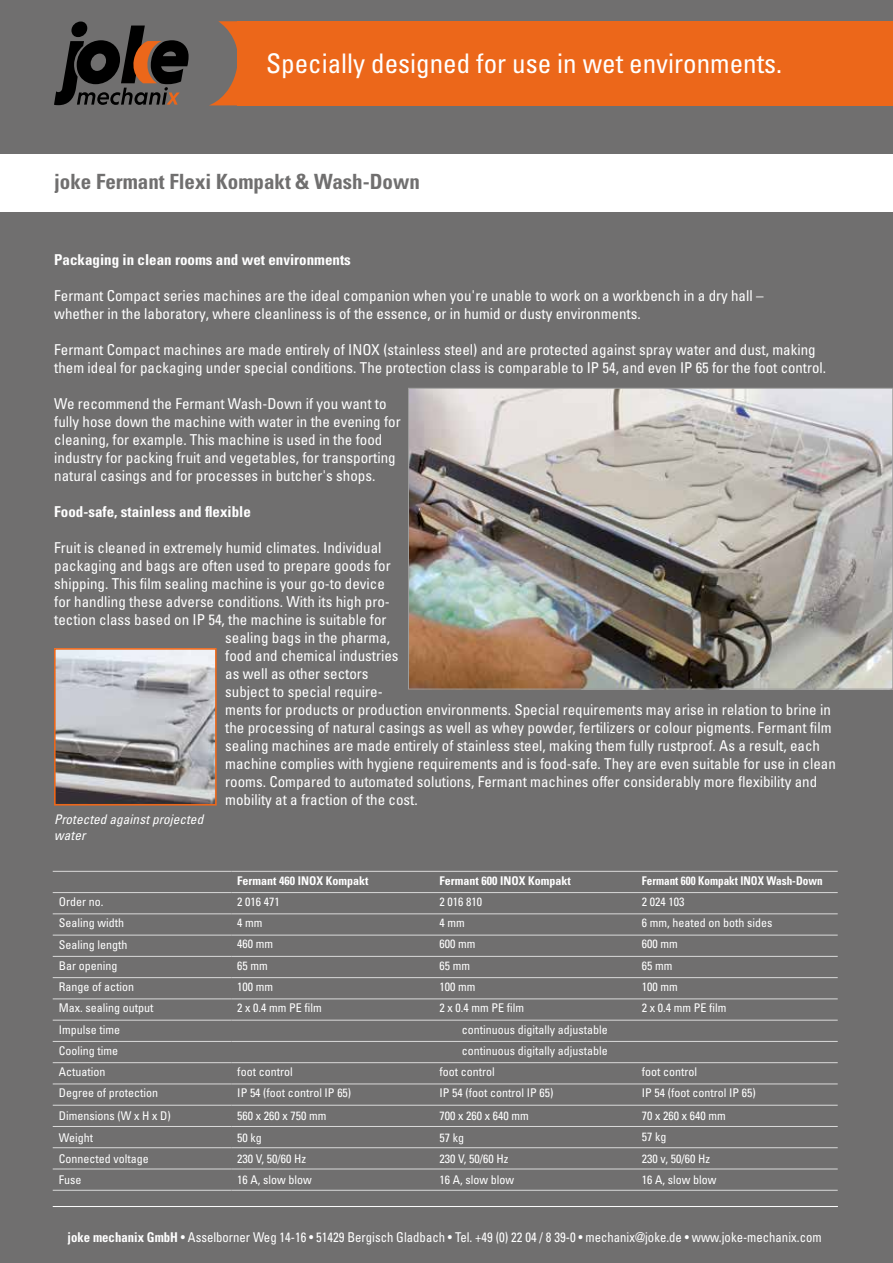
<style>
.page{position:relative;width:893px;height:1263px;background:#706f6f}
.page>*{position:absolute;margin:0;border:0;box-sizing:border-box;transform-origin:0 0}
.t1{font:condensed 27px "Univers LT Pro";color:#fff}
.t2{font:700 condensed 21px "Univers LT Pro";color:#706f6f}
.t3{font:condensed 15px/18px "Univers LT Pro";color:#fff}
.t4{font:700 condensed 15px "Univers LT Pro";color:#fff}
.t5{font:condensed 13.5px "Univers LT Pro";color:#fff;scale:.94 1}
.t6{font:italic condensed 13.2px/15.9px "Univers LT Pro";letter-spacing:.005em;color:#fff}
.t7{font:condensed 12px "Univers LT Pro";color:#fff}
.t8{font:700 condensed 12px "Univers LT Pro";color:#fff}
.t9{font:700 condensed 12px "Univers LT Pro";color:#fff;scale:.93 1}
.s1{font-weight:700}
</style>
<div class="page">
<div style="left:0;top:154px;width:893px;height:58px;background:#fff"></div>
<div style="left:237px;top:21px;width:656px;height:84px;background:#ec671a"></div>
<svg style="left:71px;top:22px;width:16px;height:15px"></svg>
<svg style="left:54px;top:26px;width:135px;height:79px"></svg>
<svg style="left:210px;top:21px;width:27px;height:84px"></svg>
<hr style="left:53px;top:1206px;width:785px;height:1px;background:#fff">
<hr style="left:53px;top:871px;width:178px;height:1px;background:#dadada">
<hr style="left:231px;top:871px;width:607px;height:1px;background:#dadada">
<hr style="left:53px;top:892px;width:178px;height:1px;background:#dadada">
<hr style="left:231px;top:892px;width:607px;height:1px;background:#dadada">
<hr style="left:53px;top:913px;width:178px;height:1px;background:#dadada">
<hr style="left:231px;top:913px;width:607px;height:1px;background:#dadada">
<hr style="left:53px;top:935px;width:178px;height:1px;background:#dadada">
<hr style="left:231px;top:935px;width:607px;height:1px;background:#dadada">
<hr style="left:53px;top:956px;width:178px;height:1px;background:#dadada">
<hr style="left:231px;top:956px;width:607px;height:1px;background:#dadada">
<hr style="left:53px;top:977px;width:178px;height:1px;background:#dadada">
<hr style="left:231px;top:977px;width:607px;height:1px;background:#dadada">
<hr style="left:53px;top:998px;width:178px;height:1px;background:#dadada">
<hr style="left:231px;top:998px;width:607px;height:1px;background:#dadada">
<hr style="left:53px;top:1020px;width:178px;height:1px;background:#dadada">
<hr style="left:231px;top:1020px;width:607px;height:1px;background:#dadada">
<hr style="left:53px;top:1041px;width:178px;height:1px;background:#dadada">
<hr style="left:231px;top:1041px;width:607px;height:1px;background:#dadada">
<hr style="left:53px;top:1062px;width:178px;height:1px;background:#dadada">
<hr style="left:231px;top:1062px;width:607px;height:1px;background:#dadada">
<hr style="left:53px;top:1083px;width:178px;height:1px;background:#dadada">
<hr style="left:231px;top:1083px;width:607px;height:1px;background:#dadada">
<hr style="left:53px;top:1105px;width:178px;height:1px;background:#dadada">
<hr style="left:231px;top:1105px;width:607px;height:1px;background:#dadada">
<hr style="left:53px;top:1126px;width:178px;height:1px;background:#dadada">
<hr style="left:231px;top:1126px;width:607px;height:1px;background:#dadada">
<hr style="left:53px;top:1147px;width:178px;height:1px;background:#dadada">
<hr style="left:231px;top:1147px;width:607px;height:1px;background:#dadada">
<hr style="left:53px;top:1168px;width:178px;height:1px;background:#dadada">
<hr style="left:231px;top:1168px;width:607px;height:1px;background:#dadada">
<hr style="left:53px;top:1190px;width:178px;height:1px;background:#dadada">
<hr style="left:231px;top:1190px;width:607px;height:1px;background:#dadada">
<img style="left:410px;top:390px;width:481px;height:297px">
<div style="left:408px;top:388px;width:485px;height:301px;border:1px solid #9d9d9c"></div>
<img style="left:57px;top:651px;width:157px;height:151px">
<div style="left:54px;top:648px;width:163px;height:157px;border:2px solid #ec671a"></div>
<h1 class="t1" style="left:266px;top:46px;width:517px">Specially designed for use in wet environments.</h1>
<h2 class="t2" style="left:54px;top:169px;width:367px">joke Fermant Flexi Kompakt &amp; Wash-Down</h2>
<p class="t4" style="left:54px;top:250px;width:298px">Packaging in clean rooms and wet environments</p>
<p class="t3" style="left:54px;top:286px;width:711px">Fermant Compact series machines are the ideal companion when you're unable to work on a workbench in a dry hall – whether in the laboratory, where cleanliness is of the essence, or in humid or dusty environments.</p>
<p class="t3" style="left:54px;top:340px;width:773px">Fermant Compact machines are made entirely of INOX (stainless steel) and are protected against spray water and dust, making them ideal for packaging under special conditions. The protection class is comparable to IP 54, and even IP 65 for the foot control.</p>
<p class="t3" style="left:54px;top:394px;width:348px">We recommend the Fermant Wash-Down if you want to fully hose down the machine with water in the evening for cleaning, for example. This machine is used in the food industry for packing fruit and vegetables, for transporting natural casings and for processes in butcher's shops.</p>
<p class="t4" style="left:54px;top:502px;width:198px">Food-safe, stainless and flexible</p>
<p class="t3" style="left:54px;top:538px;width:329px">Fruit is cleaned in extremely humid climates. Individual</p>
<p class="t3" style="left:54px;top:556px;width:338px">packaging and bags are often used to prepare goods for</p>
<p class="t3" style="left:54px;top:574px;width:332px">shipping. This film sealing machine is your go-to device</p>
<p class="t3" style="left:54px;top:592px;width:337px">for handling these adverse conditions. With its high pro-</p>
<p class="t3" style="left:54px;top:610px;width:334px">tection class based on IP 54, the machine is suitable for</p>
<p class="t3" style="left:225px;top:628px;width:166px">sealing bags in the pharma,</p>
<p class="t3" style="left:225px;top:646px;width:175px">food and chemical industries</p>
<p class="t3" style="left:225px;top:664px;width:145px">as well as other sectors</p>
<p class="t3" style="left:225px;top:682px;width:159px">subject to special require-</p>
<p class="t3" style="left:225px;top:700px;width:607px">ments for products or production environments. Special requirements may arise in relation to brine in</p>
<p class="t3" style="left:225px;top:718px;width:608px">the processing of natural casings as well as whey powder, fertilizers or colour pigments. Fermant film</p>
<p class="t3" style="left:225px;top:736px;width:596px">sealing machines are made entirely of stainless steel, making them fully rustproof. As a result, each</p>
<p class="t3" style="left:225px;top:754px;width:612px">machine complies with hygiene requirements and is food-safe. They are even suitable for use in clean</p>
<p class="t3" style="left:225px;top:772px;width:593px">rooms. Compared to automated solutions, Fermant machines offer considerably more flexibility and</p>
<p class="t3" style="left:225px;top:790px;width:194px">mobility at a fraction of the cost.</p>
<p class="t6" style="left:54px;top:811px;width:151px">Protected against projected water</p>
<p class="t8" style="left:237px;top:873px;width:133px">Fermant 460 INOX Kompakt</p>
<p class="t8" style="left:440px;top:873px;width:133px">Fermant 600 INOX Kompakt</p>
<p class="t9" style="left:642px;top:873px;width:196px">Fermant 600 Kompakt INOX Wash-Down</p>
<p class="t7" style="left:59px;top:894px;width:46px">Order no.</p>
<p class="t7" style="left:237px;top:894px;width:44px">2 016 471</p>
<p class="t7" style="left:440px;top:894px;width:44px">2 016 810</p>
<p class="t7" style="left:642px;top:894px;width:44px">2 024 103</p>
<p class="t7" style="left:59px;top:915px;width:67px">Sealing width</p>
<p class="t7" style="left:237px;top:915px;width:27px">4 mm</p>
<p class="t7" style="left:440px;top:915px;width:27px">4 mm</p>
<p class="t7" style="left:642px;top:915px;width:132px">6 mm, heated on both sides</p>
<p class="t7" style="left:59px;top:937px;width:70px">Sealing length</p>
<p class="t7" style="left:237px;top:936px;width:37px">460 mm</p>
<p class="t7" style="left:440px;top:936px;width:37px">600 mm</p>
<p class="t7" style="left:642px;top:936px;width:37px">600 mm</p>
<p class="t7" style="left:59px;top:958px;width:60px">Bar opening</p>
<p class="t7" style="left:237px;top:958px;width:32px">65 mm</p>
<p class="t7" style="left:440px;top:958px;width:32px">65 mm</p>
<p class="t7" style="left:642px;top:958px;width:32px">65 mm</p>
<p class="t7" style="left:59px;top:979px;width:77px">Range of action</p>
<p class="t7" style="left:237px;top:979px;width:37px">100 mm</p>
<p class="t7" style="left:440px;top:979px;width:37px">100 mm</p>
<p class="t7" style="left:642px;top:979px;width:37px">100 mm</p>
<p class="t7" style="left:59px;top:1000px;width:96px">Max. sealing output</p>
<p class="t7" style="left:237px;top:1000px;width:86px">2 x 0.4 mm PE film</p>
<p class="t7" style="left:440px;top:1000px;width:86px">2 x 0.4 mm PE film</p>
<p class="t7" style="left:642px;top:1000px;width:86px">2 x 0.4 mm PE film</p>
<p class="t7" style="left:59px;top:1022px;width:63px">Impulse time</p>
<p class="t7" style="left:462px;top:1022px;width:147px">continuous digitally adjustable</p>
<p class="t7" style="left:59px;top:1043px;width:61px">Cooling time</p>
<p class="t7" style="left:462px;top:1043px;width:147px">continuous digitally adjustable</p>
<p class="t7" style="left:59px;top:1064px;width:48px">Actuation</p>
<p class="t7" style="left:237px;top:1064px;width:57px">foot control</p>
<p class="t7" style="left:440px;top:1064px;width:57px">foot control</p>
<p class="t7" style="left:642px;top:1064px;width:57px">foot control</p>
<p class="t7" style="left:59px;top:1085px;width:101px">Degree of protection</p>
<p class="t7" style="left:237px;top:1085px;width:115px">IP 54 (foot control IP 65)</p>
<p class="t7" style="left:440px;top:1085px;width:115px">IP 54 (foot control IP 65)</p>
<p class="t7" style="left:642px;top:1085px;width:115px">IP 54 (foot control IP 65)</p>
<p class="t7" style="left:59px;top:1108px;width:113px">Dimensions (W x H x D)</p>
<p class="t7" style="left:237px;top:1108px;width:91px">560 x 260 x 750 mm</p>
<p class="t7" style="left:440px;top:1108px;width:91px">700 x 260 x 640 mm</p>
<p class="t7" style="left:642px;top:1108px;width:85px">70 x 260 x 640 mm</p>
<p class="t7" style="left:59px;top:1130px;width:36px">Weight</p>
<p class="t7" style="left:237px;top:1130px;width:26px">50 kg</p>
<p class="t7" style="left:440px;top:1129px;width:26px">57 kg</p>
<p class="t7" style="left:642px;top:1129px;width:26px">57 kg</p>
<p class="t7" style="left:59px;top:1151px;width:91px">Connected voltage</p>
<p class="t7" style="left:237px;top:1151px;width:70px">230 V, 50/60 Hz</p>
<p class="t7" style="left:440px;top:1151px;width:70px">230 V, 50/60 Hz</p>
<p class="t7" style="left:642px;top:1151px;width:70px">230 v, 50/60 Hz</p>
<p class="t7" style="left:59px;top:1172px;width:24px">Fuse</p>
<p class="t7" style="left:237px;top:1172px;width:76px">16 A, slow blow</p>
<p class="t7" style="left:440px;top:1172px;width:76px">16 A, slow blow</p>
<p class="t7" style="left:642px;top:1172px;width:76px">16 A, slow blow</p>
<p class="t5" style="left:68px;top:1229px;width:804px"><span class="s1">joke mechanix GmbH</span> • Asselborner Weg 14-16 • 51429 Bergisch Gladbach • Tel. +49 (0) 22 04 / 8 39-0 • mechanix@joke.de • www.joke-mechanix.com</p>
</div>
